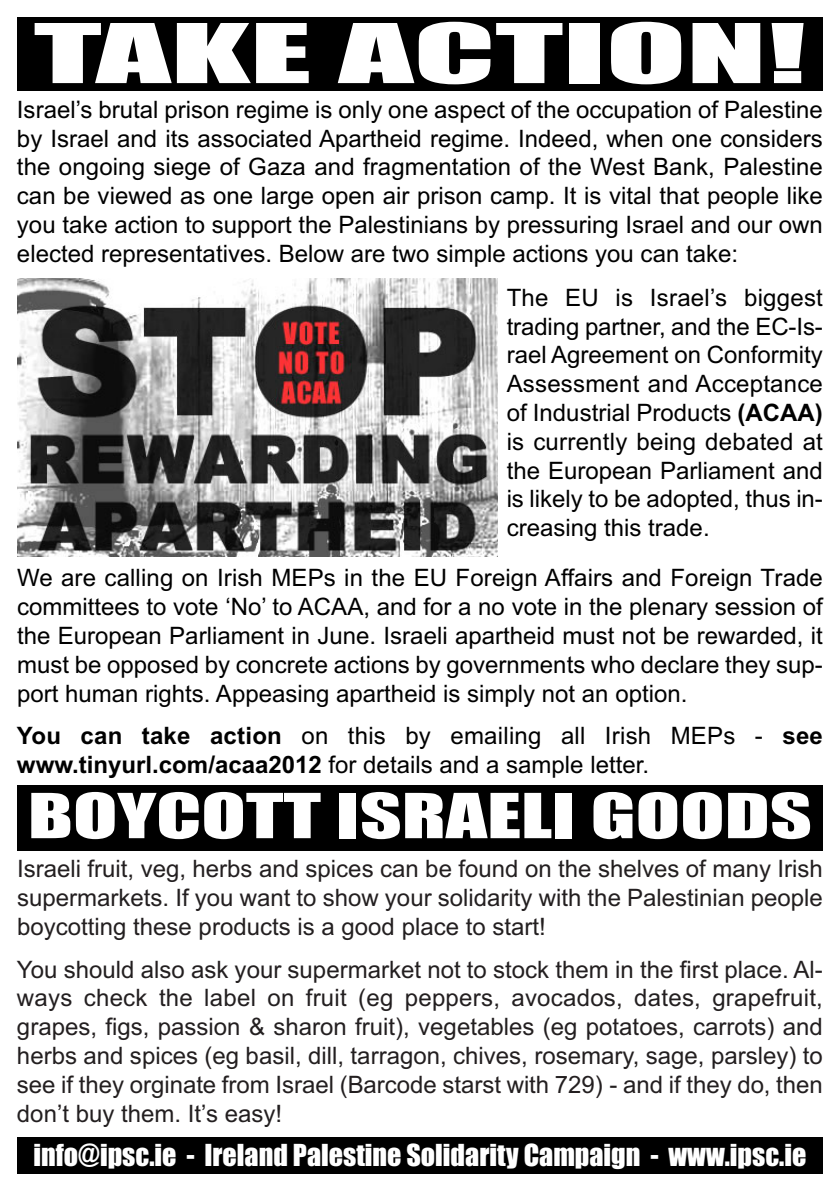
<style>
.page{position:relative;width:840px;height:1191px;background:#fff}
.page>*{position:absolute;margin:0;border:0;box-sizing:border-box;transform-origin:0 0}
.t1{font:76px "Impact";color:#fff;scale:1.94 1}
.t2{font:57.2px "Impact";color:#fff;scale:1.42 1}
.t3{font:28px "Impact";color:#fff}
.t4{font:24px/28.8px "Arial";color:#000;text-align:justify}
.t5{font:24px/28.8px "Arial";color:#231f20;text-align:justify}
.s1{font-weight:700}
</style>
<div class="page">
<div style="left:17px;top:1137px;width:805px;height:37px;background:#000"></div>
<img style="left:17px;top:278px;width:480px;height:279px">
<div style="left:17px;top:17px;width:805px;height:73px;background:#000"></div>
<div style="left:17px;top:784px;width:805px;height:66px;background:#000"></div>
<h1 class="t1" style="left:34px;top:12px;width:399px">TAKE ACTION!</h1>
<p class="t4" style="left:17px;top:95px;width:807px">Israel’s brutal prison regime is only one aspect of the occupation of Palestine by Israel and its associated Apartheid regime. Indeed, when one considers the ongoing siege of Gaza and fragmentation of the West Bank, Palestine can be viewed as one large open air prison camp. It is vital that people like you take action to support the Palestinians by pressuring Israel and our own elected representatives. Below are two simple actions you can take:</p>
<p class="t4" style="left:506px;top:283px;width:317px">The EU is Israel’s biggest trading partner, and the EC-Is&shy;rael Agreement on Conformity Assessment and Acceptance of Industrial Products <span class="s1">(ACAA) </span>is currently being debated at the European Parliament and is likely to be adopted, thus in&shy;creasing this trade.</p>
<p class="t4" style="left:17px;top:563px;width:807px">We are calling on Irish MEPs in the EU Foreign Affairs and Foreign Trade committees to vote ‘No’ to ACAA, and for a no vote in the plenary session of the European Parliament in June. Israeli apartheid must not be rewarded, it must be opposed by concrete actions by governments who declare they sup&shy;port human rights. Appeasing apartheid is simply not an option.</p>
<p class="t4" style="left:17px;top:721px;width:807px"><span class="s1">You can take action</span> on this by emailing all Irish MEPs - <span class="s1">see www.tinyurl.com/acaa2012</span> for details and a sample letter.</p>
<h2 class="t2" style="left:28px;top:785px;width:553px">BOYCOTT ISRAELI GOODS</h2>
<p class="t5" style="left:17px;top:854px;width:807px">Israeli fruit, veg, herbs and spices can be found on the shelves of many Irish supermarkets. If you want to show your solidarity with the Palestinian people boycotting these products is a good place to start!</p>
<p class="t5" style="left:17px;top:955px;width:807px">You should also ask your supermarket not to stock them in the first place. Al&shy;ways check the label on fruit (eg peppers, avocados, dates, grapefruit, grapes, figs, passion &amp; sharon fruit), vegetables (eg potatoes, carrots) and herbs and spices (eg basil, dill, tarragon, chives, rosemary, sage, parsley) to see if they orginate from Israel (Barcode starst with 729) - and if they do, then don’t buy them. It’s easy!</p>
<p class="t3" style="left:34px;top:1139px;width:774px">info@ipsc.ie - Ireland Palestine Solidarity Campaign - www.ipsc.ie</p>
</div>
